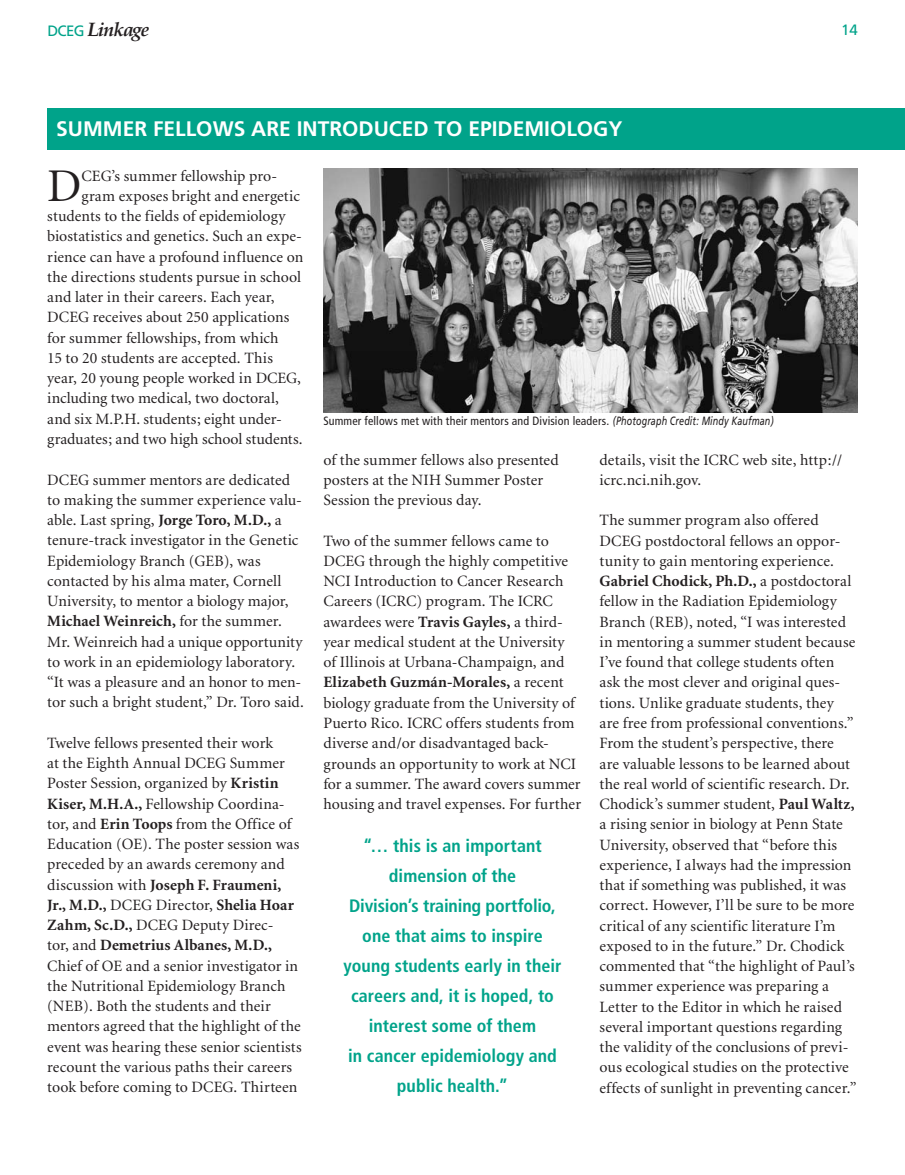
<style>
.page{position:relative;width:905px;height:1175px;background:#fff}
.page>*{position:absolute;margin:0;border:0;box-sizing:border-box;transform-origin:0 0}
.t1{font:46.95px "Minion";color:#231f20}
.t2{font:700 21px "Frutiger";color:#fff}
.t3{font:italic 700 19.5px "Palatino";letter-spacing:-.05em;color:#231f20}
.t4{font:700 condensed 18px/30px "Frutiger";color:#00a38a;text-align:center}
.t5{font:15.75px/20.2px "Minion";letter-spacing:.005em;color:#231f20}
.t6{font:15px "Frutiger";color:#00a38a}
.t7{font:condensed 12px "Frutiger";letter-spacing:.015em;color:#231f20}
.s1{font-family:"Frutiger";font-weight:400;font-style:normal;font-size:15px;color:#00a38a}
.s2{font-weight:700}
.s3{font-style:italic;font-stretch:normal}
</style>
<div class="page">
<div style="left:47px;top:108px;width:857px;height:41px;background:#00a38a"></div>
<img style="left:324px;top:169px;width:533px;height:243px">
<p class="t3" style="left:48px;top:18px;width:104px"><span class="s1">DCEG</span> Linkage</p>
<p class="t6" style="left:841px;top:21px;width:18px">14</p>
<h2 class="t2" style="left:56px;top:117px;width:209px">SUMM ER FELLOWS ARE</h2>
<h2 class="t2" style="left:297px;top:117px;width:327px">INTRODUCED TO EPIDEMIOLOGY</h2>
<h1 class="t1" style="left:47px;top:163px;width:36px">D</h1>
<p class="t5" style="left:81px;top:166px;width:197px">CEG’s summer fellowship pro-</p>
<p class="t5" style="left:81px;top:186px;width:220px">gram exposes bright and energetic</p>
<p class="t5" style="left:47px;top:207px;width:240px">students to the fields of epidemiology</p>
<p class="t5" style="left:47px;top:227px;width:256px">biostatistics and genetics. Such an expe-</p>
<p class="t5" style="left:47px;top:247px;width:257px">rience can have a profound influence on</p>
<p class="t5" style="left:47px;top:267px;width:255px">the directions students pursue in school</p>
<p class="t5" style="left:47px;top:288px;width:229px">and later in their careers. Each year,</p>
<p class="t5" style="left:47px;top:308px;width:244px">DCEG receives about 250 applications</p>
<p class="t5" style="left:47px;top:328px;width:233px">for summer fellowships, from which</p>
<p class="t5" style="left:47px;top:348px;width:227px">15 to 20 students are accepted. This</p>
<p class="t5" style="left:47px;top:369px;width:255px">year, 20 young people worked in DCEG,</p>
<p class="t5" style="left:47px;top:389px;width:233px">including two medical, two doctoral,</p>
<p class="t5" style="left:47px;top:409px;width:236px">and six M.P.H. students; eight under-</p>
<p class="t5" style="left:47px;top:429px;width:257px">graduates; and two high school students.</p>
<p class="t5" style="left:47px;top:470px;width:258px">DCEG summer mentors are dedicated to making the summer experience valu&shy;able. Last spring, <span class="s2">Jorge Toro, M.D.,</span> a tenure-track investigator in the Genetic Epidemiology Branch (GEB), was contacted by his alma mater, Cornell University, to mentor a biology major, <span class="s2">Michael Weinreich,</span> for the summer.<br>Mr. Weinreich had a unique opportunity to work in an epidemiology laboratory. “It was a pleasure and an honor to men&shy;tor such a bright student,” Dr. Toro said.</p>
<p class="t5" style="left:47px;top:733px;width:256px">Twelve fellows presented their work<br>at the Eighth Annual DCEG Summer Poster Session, organized by <span class="s2">Kristin Kiser, M.H.A.,</span> Fellowship Coordina&shy;tor, and <span class="s2">Erin Toops</span> from the Office of Education (OE). The poster session was preceded by an awards ceremony and discussion with <span class="s2">Joseph F. Fraumeni, Jr., M.D.,</span> DCEG Director, <span class="s2">Shelia Hoar Zahm, Sc.D.,</span> DCEG Deputy Direc-<br>tor, and <span class="s2">Demetrius Albanes, M.D., </span>Chief of OE and a senior investigator in the Nutritional Epidemiology Branch (NEB). Both the students and their mentors agreed that the highlight of the event was hearing these senior scientists recount the various paths their careers took before coming to DCEG. Thirteen</p>
<p class="t7" style="left:323px;top:414px;width:452px">Summer fellows met with their mentors and Division leaders. <span class="s3">(Photograph Credit: Mindy Kaufman)</span></p>
<p class="t5" style="left:323px;top:450px;width:237px">of the summer fellows also presented posters at the NIH Summer Poster<br>Session the previous day.</p>
<p class="t5" style="left:323px;top:531px;width:259px">Two of the summer fellows came to DCEG through the highly competitive NCI Introduction to Cancer Research Careers (ICRC) program. The ICRC awardees were <span class="s2">Travis Gayles,</span> a third&shy;year medical student at the University of Illinois at Urbana-Champaign, and <span class="s2">Elizabeth Guzmán-Morales,</span> a recent biology graduate from the University of Puerto Rico. ICRC offers students from diverse and/or disadvantaged back&shy;grounds an opportunity to work at NCI for a summer. The award covers summer housing and travel expenses. For further</p>
<p class="t5" style="left:599px;top:450px;width:244px">details, visit the ICRC web site, http:// icrc.nci.nih.gov.</p>
<p class="t5" style="left:599px;top:511px;width:258px">The summer program also offered DCEG postdoctoral fellows an oppor&shy;tunity to gain mentoring experience.<br><span class="s2">Gabriel Chodick, Ph.D.,</span> a postdoctoral fellow in the Radiation Epidemiology Branch (REB), noted, “I was interested in mentoring a summer student because I’ve found that college students often ask the most clever and original ques&shy;tions. Unlike graduate students, they are free from professional conventions.” From the student’s perspective, there are valuable lessons to be learned about the real world of scientific research. Dr.<br>Chodick’s summer student, <span class="s2">Paul Waltz, </span>a rising senior in biology at Penn State University, observed that “before this experience, I always had the impression that if something was published, it was correct. However, I’ll be sure to be more critical of any scientific literature I’m exposed to in the future.” Dr. Chodick commented that “the highlight of Paul’s summer experience was preparing a Letter to the Editor in which he raised several important questions regarding the validity of the conclusions of previ&shy;ous ecological studies on the protective effects of sunlight in preventing cancer.”</p>
<p class="t4" style="left:343px;top:831px;width:219px">“… this is an important dimension of the<br>Division’s training portfolio, one that aims to inspire young students early in their careers and, it is hoped, to interest some of them<br>in cancer epidemiology and public health.”</p>
</div>
